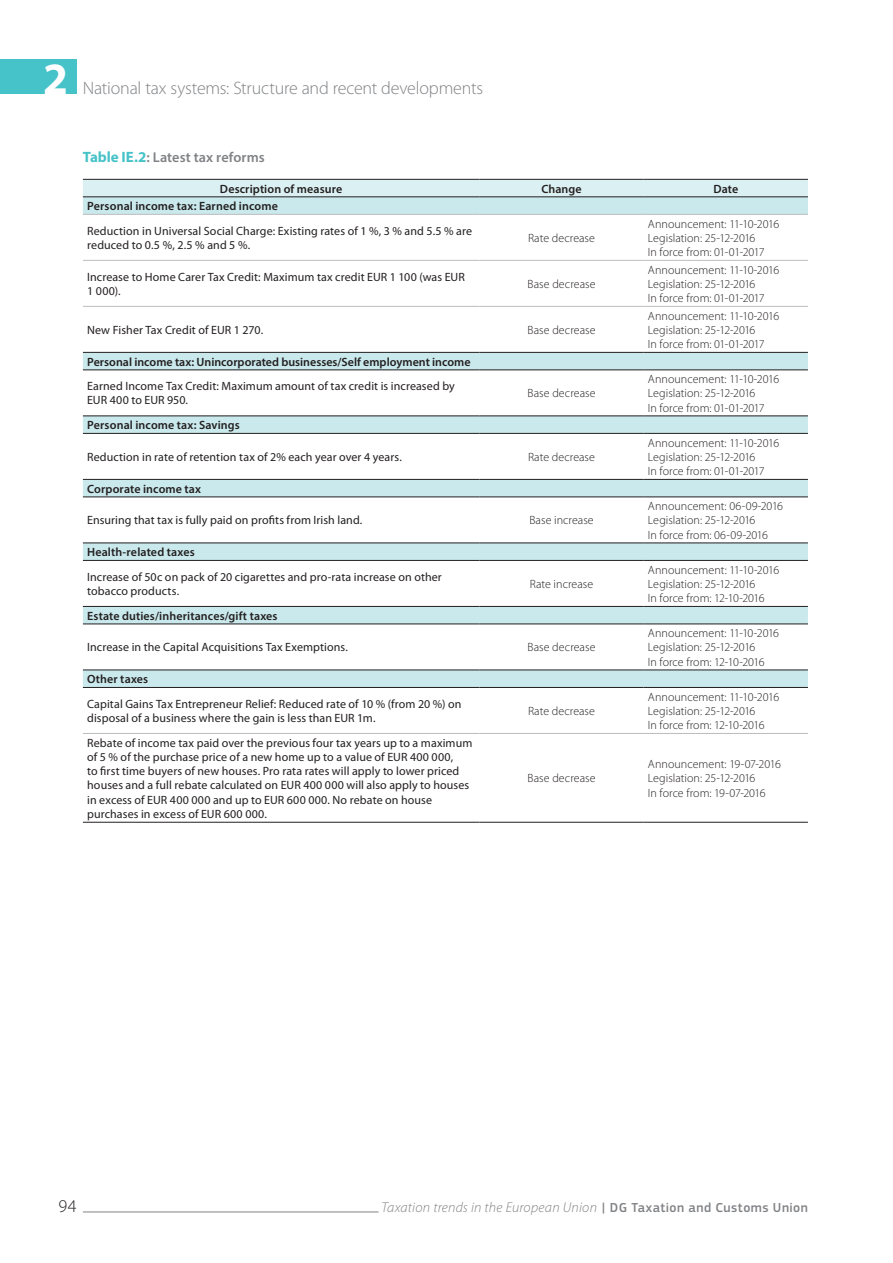
<style>
.page{position:relative;width:893px;height:1263px;background:#fff}
.page>*{position:absolute;margin:0;border:0;box-sizing:border-box;transform-origin:0 0}
.t1{font:700 45px "Myriad Pro";color:#fff}
.t2{font:300 18px "Myriad Pro";letter-spacing:-.015em;color:#808285}
.t3{font:300 18px "Myriad Pro";color:#231f20}
.t4{font:italic 300 14.25px "Myriad Pro";letter-spacing:.015em;color:#808285}
.t5{font:600 14.25px "Myriad Pro";letter-spacing:.005em;color:#808285}
.t6{font:12px/14.2px "Myriad Pro";letter-spacing:.005em;color:#231f20}
.t7{font:300 12px/14.2px "Myriad Pro";color:#231f20}
.t8{font:600 12px "Myriad Pro";letter-spacing:.01em;color:#231f20}
.s1{font-weight:700;font-size:15px;color:#46c2c9}
.s2{font-family:"EC Square Sans Pro";font-weight:500;font-style:normal;font-size:13.5px}
</style>
<div class="page">
<div style="left:0;top:60px;width:77px;height:34px;background:#46c2c9"></div>
<hr style="left:83px;top:1211px;width:296px;height:1px;background:#808285">
<div style="left:83px;top:180px;width:725px;height:17px;background:#dbf0f2"></div>
<svg style="left:83px;top:198px;width:725px;height:489px"></svg>
<hr style="left:83px;top:306px;width:396px;height:1px;background:#bcbdc0">
<hr style="left:479px;top:306px;width:165px;height:1px;background:#bcbdc0">
<hr style="left:644px;top:306px;width:164px;height:1px;background:#bcbdc0">
<hr style="left:83px;top:214px;width:396px;height:1px;background:#bcbdc0">
<hr style="left:479px;top:214px;width:165px;height:1px;background:#bcbdc0">
<hr style="left:644px;top:214px;width:164px;height:1px;background:#bcbdc0">
<hr style="left:83px;top:352px;width:396px;height:1px;background:#231f20">
<hr style="left:479px;top:352px;width:165px;height:1px;background:#231f20">
<hr style="left:644px;top:352px;width:164px;height:1px;background:#231f20">
<hr style="left:83px;top:370px;width:396px;height:1px;background:#231f20">
<hr style="left:479px;top:370px;width:165px;height:1px;background:#231f20">
<hr style="left:644px;top:370px;width:164px;height:1px;background:#231f20">
<hr style="left:83px;top:416px;width:396px;height:1px;background:#231f20">
<hr style="left:479px;top:416px;width:165px;height:1px;background:#231f20">
<hr style="left:644px;top:416px;width:164px;height:1px;background:#231f20">
<hr style="left:83px;top:433px;width:396px;height:1px;background:#231f20">
<hr style="left:479px;top:433px;width:165px;height:1px;background:#231f20">
<hr style="left:644px;top:433px;width:164px;height:1px;background:#231f20">
<hr style="left:83px;top:179px;width:396px;height:1px;background:#231f20">
<hr style="left:479px;top:179px;width:165px;height:1px;background:#231f20">
<hr style="left:83px;top:479px;width:396px;height:1px;background:#231f20">
<hr style="left:479px;top:479px;width:165px;height:1px;background:#231f20">
<hr style="left:644px;top:479px;width:164px;height:1px;background:#231f20">
<hr style="left:83px;top:497px;width:396px;height:1px;background:#231f20">
<hr style="left:479px;top:497px;width:165px;height:1px;background:#231f20">
<hr style="left:644px;top:497px;width:164px;height:1px;background:#231f20">
<hr style="left:83px;top:197px;width:396px;height:1px;background:#231f20">
<hr style="left:479px;top:197px;width:165px;height:1px;background:#231f20">
<hr style="left:83px;top:543px;width:396px;height:1px;background:#231f20">
<hr style="left:479px;top:543px;width:165px;height:1px;background:#231f20">
<hr style="left:644px;top:543px;width:164px;height:1px;background:#231f20">
<hr style="left:83px;top:560px;width:396px;height:1px;background:#231f20">
<hr style="left:479px;top:560px;width:165px;height:1px;background:#231f20">
<hr style="left:644px;top:560px;width:164px;height:1px;background:#231f20">
<hr style="left:83px;top:606px;width:396px;height:1px;background:#231f20">
<hr style="left:479px;top:606px;width:165px;height:1px;background:#231f20">
<hr style="left:644px;top:606px;width:164px;height:1px;background:#231f20">
<hr style="left:83px;top:624px;width:396px;height:1px;background:#231f20">
<hr style="left:479px;top:624px;width:165px;height:1px;background:#231f20">
<hr style="left:644px;top:624px;width:164px;height:1px;background:#231f20">
<hr style="left:83px;top:670px;width:396px;height:1px;background:#231f20">
<hr style="left:479px;top:670px;width:165px;height:1px;background:#231f20">
<hr style="left:644px;top:670px;width:164px;height:1px;background:#231f20">
<hr style="left:83px;top:687px;width:396px;height:1px;background:#231f20">
<hr style="left:479px;top:687px;width:165px;height:1px;background:#231f20">
<hr style="left:644px;top:687px;width:164px;height:1px;background:#231f20">
<hr style="left:644px;top:179px;width:164px;height:1px;background:#231f20">
<hr style="left:83px;top:822px;width:396px;height:1px;background:#231f20">
<hr style="left:479px;top:822px;width:165px;height:1px;background:#231f20">
<hr style="left:644px;top:822px;width:164px;height:1px;background:#231f20">
<hr style="left:83px;top:733px;width:396px;height:1px;background:#bcbdc0">
<hr style="left:479px;top:733px;width:165px;height:1px;background:#bcbdc0">
<hr style="left:644px;top:733px;width:164px;height:1px;background:#bcbdc0">
<hr style="left:644px;top:197px;width:164px;height:1px;background:#231f20">
<hr style="left:83px;top:260px;width:396px;height:1px;background:#bcbdc0">
<hr style="left:479px;top:260px;width:165px;height:1px;background:#bcbdc0">
<hr style="left:644px;top:260px;width:164px;height:1px;background:#bcbdc0">
<h1 class="t1" style="left:43px;top:49px;width:26px">2</h1>
<h2 class="t2" style="left:83px;top:78px;width:402px">National tax systems: Structure and recent developments</h2>
<p class="t5" style="left:83px;top:148px;width:183px"><span class="s1">Table IE.2</span>: Latest tax reforms</p>
<p class="t8" style="left:220px;top:181px;width:124px">Description of measure</p>
<p class="t8" style="left:541px;top:181px;width:42px">Change</p>
<p class="t8" style="left:713px;top:181px;width:26px">Date</p>
<p class="t8" style="left:87px;top:198px;width:192px">Personal income tax: Earned income</p>
<p class="t6" style="left:87px;top:223px;width:386px">Reduction in Universal Social Charge: Existing rates of 1 %, 3 % and 5.5 % are reduced to 0.5 %, 2.5 % and 5 %.</p>
<p class="t7" style="left:528px;top:231px;width:68px">Rate decrease</p>
<p class="t7" style="left:648px;top:217px;width:133px">Announcement: 11-10-2016<br>Legislation: 25-12-2016<br>In force from: 01-01-2017</p>
<p class="t6" style="left:87px;top:269px;width:379px">Increase to Home Carer Tax Credit: Maximum tax credit EUR 1 100 (was EUR<br>1 000).</p>
<p class="t7" style="left:528px;top:277px;width:69px">Base decrease</p>
<p class="t6" style="left:87px;top:322px;width:177px">New Fisher Tax Credit of EUR 1 270.</p>
<p class="t7" style="left:528px;top:323px;width:69px">Base decrease</p>
<p class="t8" style="left:87px;top:354px;width:385px">Personal income tax: Unincorporated businesses/Self employment income</p>
<p class="t6" style="left:87px;top:379px;width:369px">Earned Income Tax Credit: Maximum amount of tax credit is increased by<br>EUR 400 to EUR 950.</p>
<p class="t7" style="left:528px;top:386px;width:69px">Base decrease</p>
<p class="t8" style="left:87px;top:417px;width:154px">Personal income tax: Savings</p>
<p class="t6" style="left:87px;top:450px;width:316px">Reduction in rate of retention tax of 2% each year over 4 years.</p>
<p class="t7" style="left:528px;top:450px;width:68px">Rate decrease</p>
<p class="t8" style="left:87px;top:481px;width:116px">Corporate income tax</p>
<p class="t6" style="left:87px;top:513px;width:277px">Ensuring that tax is fully paid on profits from Irish land.</p>
<p class="t7" style="left:529px;top:513px;width:66px">Base increase</p>
<p class="t8" style="left:87px;top:544px;width:109px">Health-related taxes</p>
<p class="t6" style="left:87px;top:569px;width:356px">Increase of 50c on pack of 20 cigarettes and pro-rata increase on other tobacco products.</p>
<p class="t7" style="left:530px;top:577px;width:65px">Rate increase</p>
<p class="t8" style="left:87px;top:608px;width:192px">Estate duties/inheritances/gift taxes</p>
<p class="t6" style="left:87px;top:640px;width:262px">Increase in the Capital Acquisitions Tax Exemptions.</p>
<p class="t7" style="left:528px;top:640px;width:69px">Base decrease</p>
<p class="t8" style="left:87px;top:671px;width:63px">Other taxes</p>
<p class="t6" style="left:87px;top:696px;width:376px">Capital Gains Tax Entrepreneur Relief: Reduced rate of 10 % (from 20 %) on disposal of a business where the gain is less than EUR 1m.</p>
<p class="t7" style="left:528px;top:704px;width:68px">Rate decrease</p>
<p class="t6" style="left:87px;top:735px;width:387px">Rebate of income tax paid over the previous four tax years up to a maximum of 5 % of the purchase price of a new home up to a value of EUR 400 000,<br>to first time buyers of new houses. Pro rata rates will apply to lower priced houses and a full rebate calculated on EUR 400 000 will also apply to houses in excess of EUR 400 000 and up to EUR 600 000. No rebate on house purchases in excess of EUR 600 000.</p>
<p class="t7" style="left:528px;top:771px;width:69px">Base decrease</p>
<p class="t7" style="left:648px;top:263px;width:133px">Announcement: 11-10-2016<br>Legislation: 25-12-2016<br>In force from: 01-01-2017</p>
<p class="t7" style="left:648px;top:309px;width:133px">Announcement: 11-10-2016<br>Legislation: 25-12-2016<br>In force from: 01-01-2017</p>
<p class="t7" style="left:648px;top:372px;width:133px">Announcement: 11-10-2016<br>Legislation: 25-12-2016<br>In force from: 01-01-2017</p>
<p class="t7" style="left:648px;top:436px;width:133px">Announcement: 11-10-2016<br>Legislation: 25-12-2016<br>In force from: 01-01-2017</p>
<p class="t7" style="left:648px;top:499px;width:137px">Announcement: 06-09-2016<br>Legislation: 25-12-2016<br>In force from: 06-09-2016</p>
<p class="t7" style="left:648px;top:563px;width:133px">Announcement: 11-10-2016<br>Legislation: 25-12-2016<br>In force from: 12-10-2016</p>
<p class="t7" style="left:648px;top:626px;width:133px">Announcement: 11-10-2016<br>Legislation: 25-12-2016<br>In force from: 12-10-2016</p>
<p class="t7" style="left:648px;top:690px;width:133px">Announcement: 11-10-2016<br>Legislation: 25-12-2016<br>In force from: 12-10-2016</p>
<p class="t7" style="left:648px;top:757px;width:134px">Announcement: 19-07-2016<br>Legislation: 25-12-2016<br>In force from: 19-07-2016</p>
<h2 class="t3" style="left:59px;top:1196px;width:19px">94</h2>
<p class="t4" style="left:381px;top:1200px;width:428px">Taxation trends in the European Union <span class="s2">| DG Taxation and Customs Union</span></p>
</div>
